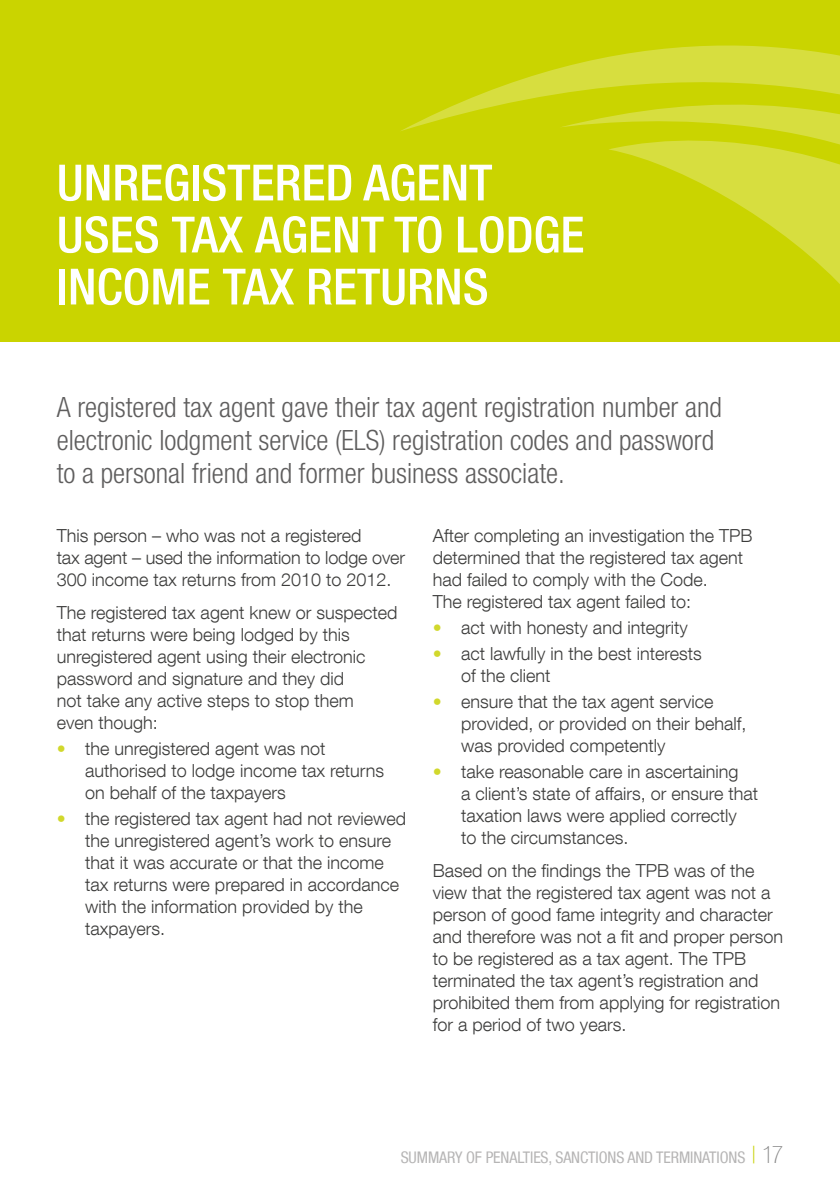
<style>
.page{position:relative;width:840px;height:1191px;background:#fff}
.page>*{position:absolute;margin:0;border:0;box-sizing:border-box;transform-origin:0 0}
.TPB___Heading_1{font:500 condensed 50px/52px "Helvetica Neue LT Com";color:#fff}
.TPB___Intro{font:300 condensed 28px/33px "Helvetica Neue LT Com";color:#5f5e5e}
.TPB___Body{font:300 18px/22px "Helvetica Neue LT Com";color:#3c3c3b}
.TPB_-_body_no_space{font:300 18px/22px "Helvetica Neue LT Com";color:#3c3c3b}
.t1{font:condensed 16px "Helvetica Neue LT Com";letter-spacing:-.005em;color:#b6b5b5}
.s1{font-weight:500;color:#d1d82c}
.s2{font-weight:100;font-size:24px;color:#c6d000}
.s3{font-weight:100;font-size:24px;color:#878787}
</style>
<div class="page">
<div style="left:0;top:0;width:839px;height:341px;background:#cad400"></div>
<svg style="left:401px;top:45px;width:438px;height:86px"></svg>
<svg style="left:559px;top:89px;width:280px;height:194px"></svg>
<p class="TPB___Heading_1" style="left:57px;top:156px;width:529px">UNREGISTERED AGENT<br>USES TAX AGENT TO LODGE<br>INCOME TAX RETURNS</p>
<p class="TPB___Intro" style="left:57px;top:390px;width:666px">A registered tax agent gave their tax agent registration number and electronic lodgment service (ELS) registration codes and password to a personal friend and former business associate.</p>
<p class="TPB___Body" style="left:57px;top:524px;width:349px">This person – who was not a registered<br>tax agent – used the information to lodge over<br>300 income tax returns from 2010 to 2012.</p>
<p class="TPB_-_body_no_space" style="left:57px;top:601px;width:342px">The registered tax agent knew or suspected that returns were being lodged by this unregistered agent using their electronic password and signature and they did<br>not take any active steps to stop them<br>even though:</p>
<p class="TPB___Body" style="left:85px;top:737px;width:300px;text-indent:-28px"><span class="s1">•</span> the unregistered agent was not authorised to lodge income tax returns on behalf of the taxpayers</p>
<p class="TPB___Body" style="left:85px;top:807px;width:322px;text-indent:-28px"><span class="s1">•</span> the registered tax agent had not reviewed the unregistered agent’s work to ensure that it was accurate or that the income tax returns were prepared in accordance with the information provided by the taxpayers.</p>
<p class="TPB_-_body_no_space" style="left:432px;top:524px;width:321px">After completing an investigation the TPB determined that the registered tax agent had failed to comply with the Code.<br>The registered tax agent failed to:</p>
<p class="TPB___Body" style="left:432px;top:616px;width:256px"><span class="s1">•</span> act with honesty and integrity</p>
<p class="TPB___Body" style="left:461px;top:642px;width:242px;text-indent:-28px"><span class="s1">•</span> act lawfully in the best interests of the client</p>
<p class="TPB___Body" style="left:461px;top:690px;width:287px;text-indent:-28px"><span class="s1">•</span> ensure that the tax agent service provided, or provided on their behalf, was provided competently</p>
<p class="TPB___Body" style="left:461px;top:760px;width:298px;text-indent:-28px"><span class="s1">•</span> take reasonable care in ascertaining<br>a client’s state of affairs, or ensure that taxation laws were applied correctly<br>to the circumstances.</p>
<p class="TPB___Body" style="left:432px;top:859px;width:352px">Based on the findings the TPB was of the view that the registered tax agent was not a person of good fame integrity and character and therefore was not a fit and proper person to be registered as a tax agent. The TPB terminated the tax agent’s registration and prohibited them from applying for registration for a period of two years.</p>
<p class="t1" style="left:400px;top:1147px;width:384px">SUMMARY OF PENALTIES, SANCTIONS AND TERMINATIONS <span class="s2">|</span> <span class="s3">17</span></p>
</div>
